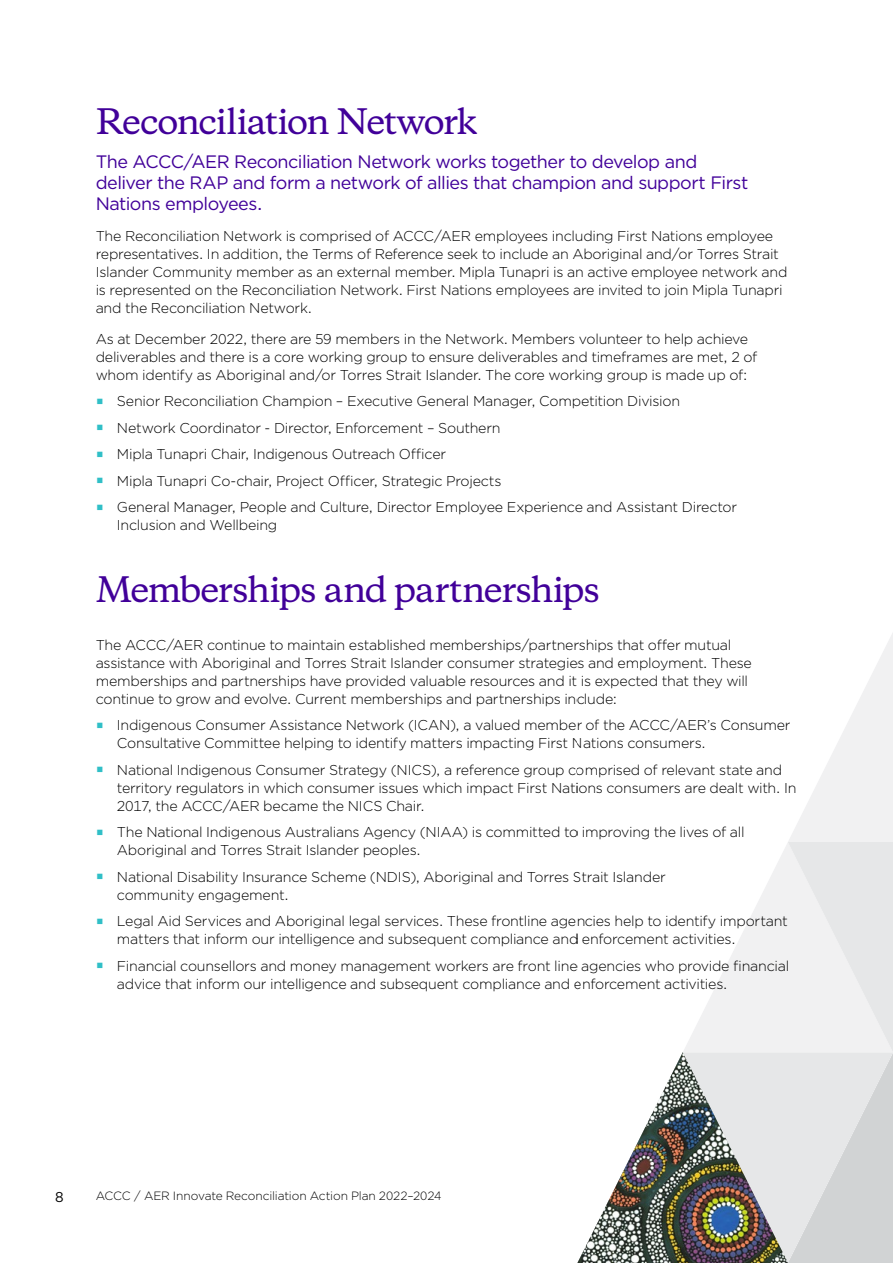
<style>
.page{position:relative;width:893px;height:1263px;background:#fff}
.page>*{position:absolute;margin:0;border:0;box-sizing:border-box;transform-origin:0 0}
.t1{font:500 33px "Copernicus";letter-spacing:-.045em;color:#410099}
.t2{font:18px/21px "Gotham";letter-spacing:-.03em;color:#410099}
.t3{font:300 14.25px/18px "Gotham";letter-spacing:-.02em;color:#000}
.t4{font:14.25px "Gotham";color:#000}
.t5{font:300 12px "Gotham";letter-spacing:-.015em;color:#000}
</style>
<div class="page">
<svg style="left:683px;top:633px;width:210px;height:630px"></svg>
<img style="left:577px;top:1052px;width:211px;height:211px">
<h1 class="t1" style="left:96px;top:93px;width:383px">Reconciliation Network</h1>
<p class="t2" style="left:96px;top:151px;width:654px">The ACCC/AER Reconciliation Network works together to develop and deliver the RAP and form a network of allies that champion and support First<br>Nations employees.</p>
<p class="t3" style="left:96px;top:226px;width:693px">The Reconciliation Network is comprised of ACCC/AER employees including First Nations employee representatives. In addition, the Terms of Reference seek to include an Aboriginal and/or Torres Strait Islander Community member as an external member. Mipla Tunapri is an active employee network and is represented on the Reconciliation Network. First Nations employees are invited to join Mipla Tunapri and the Reconciliation Network.</p>
<p class="t3" style="left:96px;top:329px;width:663px">As at December 2022, there are 59 members in the Network. Members volunteer to help achieve deliverables and there is a core working group to ensure deliverables and timeframes are met, 2 of whom identify as Aboriginal and/or Torres Strait Islander. The core working group is made up of:</p>
<p class="t3" style="left:117px;top:387px;width:622px;line-height:26.5px">Senior Reconciliation Champion – Executive General Manager, Competition Division Network Coordinator - Director, Enforcement – Southern<br>Mipla Tunapri Chair, Indigenous Outreach Officer<br>Mipla Tunapri Co-chair, Project Officer, Strategic Projects<br>General Manager, People and Culture, Director Employee Experience and Assistant Director</p>
<p class="t3" style="left:117px;top:516px;width:162px">Inclusion and Wellbeing</p>
<h1 class="t1" style="left:96px;top:561px;width:506px">Memberships and partnerships</h1>
<p class="t3" style="left:96px;top:635px;width:658px">The ACCC/AER continue to maintain established memberships/partnerships that offer mutual assistance with Aboriginal and Torres Strait Islander consumer strategies and employment. These memberships and partnerships have provided valuable resources and it is expected that they will continue to grow and evolve. Current memberships and partnerships include:</p>
<p class="t3" style="left:117px;top:715px;width:675px">Indigenous Consumer Assistance Network (ICAN), a valued member of the ACCC/AER’s Consumer<br>Consultative Committee helping to identify matters impacting First Nations consumers.</p>
<p class="t3" style="left:117px;top:760px;width:681px">National Indigenous Consumer Strategy (NICS), a reference group comprised of relevant state and territory regulators in which consumer issues which impact First Nations consumers are dealt with. In<br>2017, the ACCC/AER became the NICS Chair.</p>
<p class="t3" style="left:117px;top:823px;width:629px">The National Indigenous Australians Agency (NIAA) is committed to improving the lives of all<br>Aboriginal and Torres Strait Islander peoples.</p>
<p class="t3" style="left:117px;top:867px;width:550px">National Disability Insurance Scheme (NDIS), Aboriginal and Torres Strait Islander community engagement.</p>
<p class="t3" style="left:117px;top:912px;width:672px">Legal Aid Services and Aboriginal legal services. These frontline agencies help to identify important matters that inform our intelligence and subsequent compliance and enforcement activities.</p>
<p class="t3" style="left:117px;top:956px;width:674px">Financial counsellors and money management workers are front line agencies who provide financial advice that inform our intelligence and subsequent compliance and enforcement activities.</p>
<p class="t4" style="left:55px;top:1188px;width:10px">8</p>
<p class="t5" style="left:96px;top:1188px;width:347px">ACCC / AER Innovate Reconciliation Action Plan 2022–2024</p>
</div>
